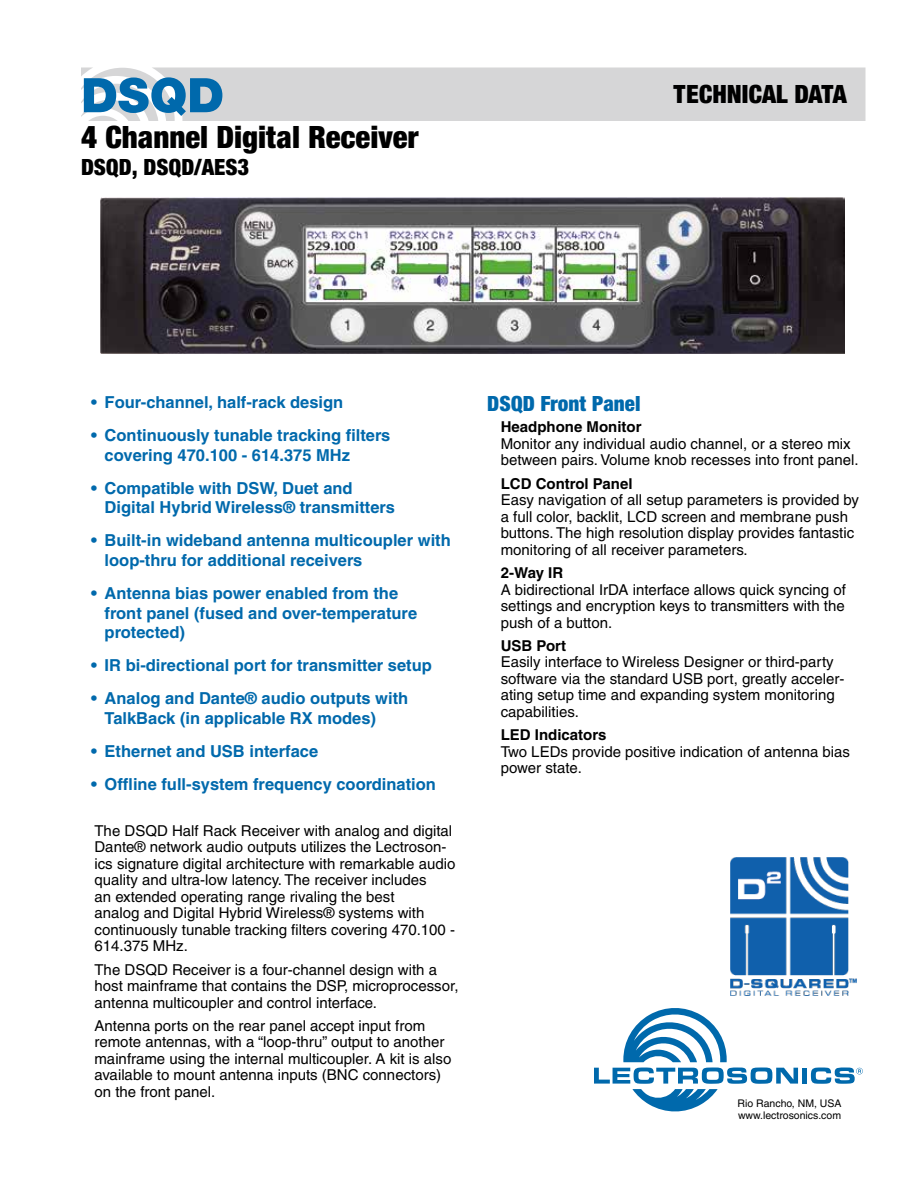
<style>
.page{position:relative;width:918px;height:1188px;background:#fff}
.page>*{position:absolute;margin:0;border:0;box-sizing:border-box;transform-origin:0 0}
.t1{font:900 51px "Sans";color:#0069ac}
.t2{font:900 condensed 33px "Sans";color:#000}
.t3{font:900 condensed 27px "Sans";color:#000}
.t4{font:900 condensed 24px "Sans";color:#000}
.t5{font:900 condensed 22.5px "Sans";color:#0069ac}
.t6{font:700 16.5px/19.5px "Helvetica";color:#0069ac}
.t7{font:15px/16.5px "Helvetica";color:#000}
.t8{font:700 15px "Helvetica";color:#000}
.t9{font:10.5px/12.1px "Helvetica";color:#000}
</style>
<div class="page">
<div style="left:81px;top:68px;width:785px;height:53px;background:#d6d6d7"></div>
<svg style="left:594px;top:1008px;width:204px;height:103px"></svg>
<div style="left:802px;top:1068px;width:5px;height:16px;background:#0069ac"></div>
<svg style="left:811px;top:1068px;width:52px;height:16px"></svg>
<img style="left:730px;top:858px;width:126px;height:138px">
<img style="left:100px;top:198px;width:745px;height:156px">
<h1 class="t1" style="left:81px;top:64px;width:144px">DSQD</h1>
<h2 class="t2" style="left:81px;top:117px;width:339px">4 Channel Digital Receiver</h2>
<h3 class="t4" style="left:81px;top:153px;width:170px">DSQD, DSQD/AES3</h3>
<h3 class="t3" style="left:673px;top:77px;width:176px">TECHNICAL DATA</h3>
<p class="t6" style="left:91px;top:392px;width:254px">• Four-channel, half-rack design</p>
<p class="t6" style="left:105px;top:425px;width:287px;text-indent:-13px">• Continuously tunable tracking filters covering 470.100 - 614.375 MHz</p>
<p class="t6" style="left:105px;top:478px;width:292px;text-indent:-13px">• Compatible with DSW, Duet and<br>Digital Hybrid Wireless® transmitters</p>
<p class="t6" style="left:105px;top:531px;width:348px;text-indent:-13px">• Built-in wideband antenna multicoupler with loop-thru for additional receivers</p>
<p class="t6" style="left:105px;top:583px;width:314px;text-indent:-13px">• Antenna bias power enabled from the front panel (fused and over-temperature protected)</p>
<p class="t6" style="left:91px;top:655px;width:342px">• IR bi-directional port for transmitter setup</p>
<p class="t6" style="left:105px;top:689px;width:305px;text-indent:-13px">• Analog and Dante® audio outputs with<br>TalkBack (in applicable RX modes)</p>
<p class="t6" style="left:91px;top:741px;width:229px">• Ethernet and USB interface</p>
<p class="t6" style="left:91px;top:774px;width:346px">• Offline full-system frequency coordination</p>
<p class="t7" style="left:94px;top:822px;width:362px">The DSQD Half Rack Receiver with analog and digital Dante® network audio outputs utilizes the Lectroson&shy;ics signature digital architecture with remarkable audio quality and ultra-low latency. The receiver includes<br>an extended operating range rivaling the best<br>analog and Digital Hybrid Wireless® systems with continuously tunable tracking filters covering 470.100 - 614.375 MHz.</p>
<p class="t7" style="left:94px;top:961px;width:366px">The DSQD Receiver is a four-channel design with a host mainframe that contains the DSP, microprocessor, antenna multicoupler and control interface.</p>
<p class="t7" style="left:94px;top:1017px;width:358px">Antenna ports on the rear panel accept input from remote antennas, with a “loop-thru” output to another mainframe using the internal multicoupler. A kit is also available to mount antenna inputs (BNC connectors) on the front panel.</p>
<h3 class="t5" style="left:487px;top:389px;width:155px">DSQD Front Panel</h3>
<p class="t8" style="left:501px;top:418px;width:142px">Headphone Monitor</p>
<p class="t7" style="left:501px;top:435px;width:359px">Monitor any individual audio channel, or a stereo mix between pairs. Volume knob recesses into front panel.</p>
<p class="t8" style="left:501px;top:474px;width:133px">LCD Control Panel</p>
<p class="t7" style="left:501px;top:492px;width:360px">Easy navigation of all setup parameters is provided by a full color, backlit, LCD screen and membrane push buttons. The high resolution display provides fantastic monitoring of all receiver parameters.</p>
<p class="t8" style="left:501px;top:564px;width:64px">2-Way IR</p>
<p class="t7" style="left:501px;top:581px;width:347px;text-align:justify">A bidirectional IrDA interface allows quick syncing of settings and encryption keys to transmitters with the push of a button.</p>
<p class="t8" style="left:501px;top:636px;width:67px">USB Port</p>
<p class="t7" style="left:501px;top:654px;width:345px">Easily interface to Wireless Designer or third-party software via the standard USB port, greatly acceler&shy;ating setup time and expanding system monitoring capabilities.</p>
<p class="t8" style="left:501px;top:726px;width:107px">LED Indicators</p>
<p class="t7" style="left:501px;top:743px;width:351px">Two LEDs provide positive indication of antenna bias power state.</p>
<p class="t9" style="left:738px;top:1097px;width:106px">Rio Rancho, NM, USA www.lectrosonics.com</p>
</div>
